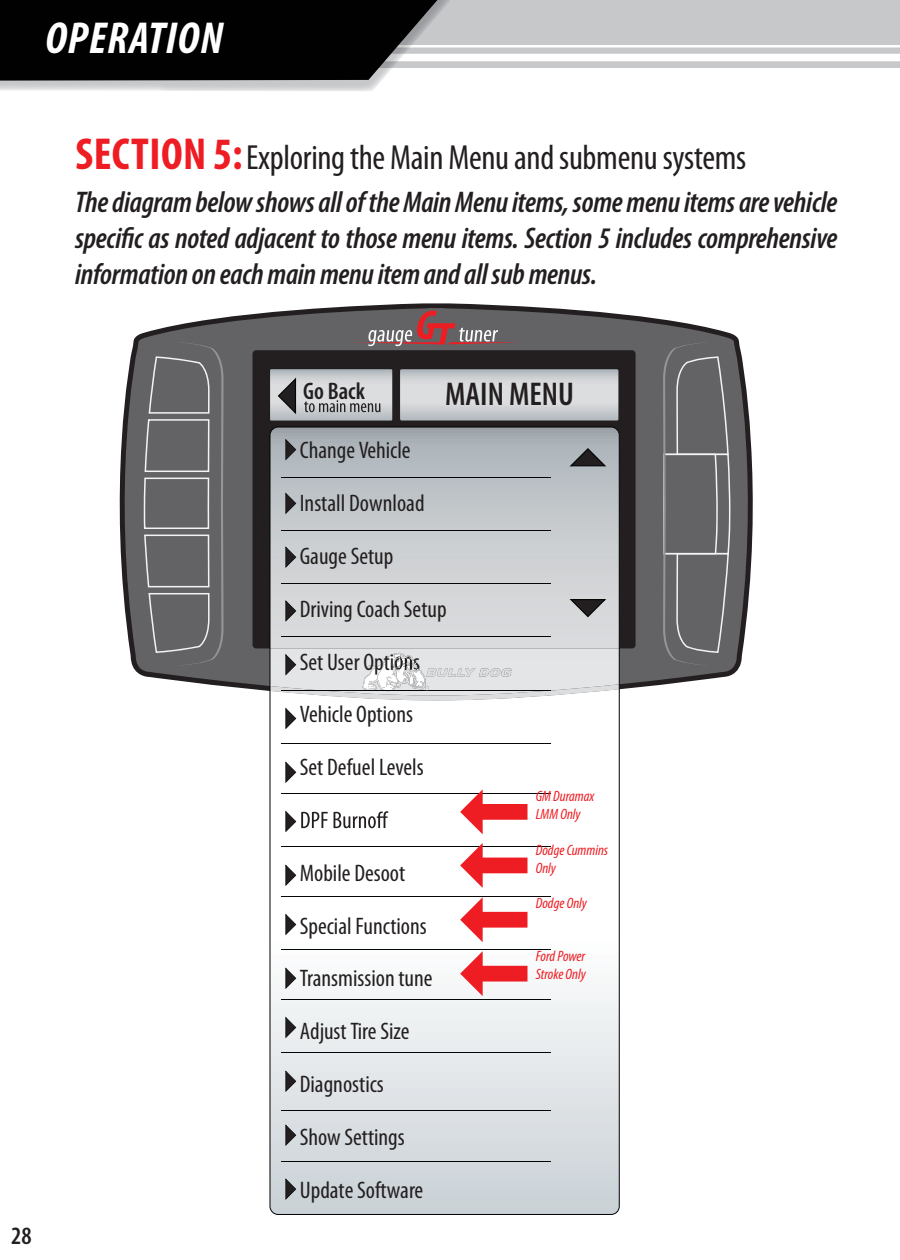
<style>
.page{position:relative;width:900px;height:1260px;background:#fff}
.page>*{position:absolute;margin:0;border:0;box-sizing:border-box;transform-origin:0 0}
.t1{font:italic 700 condensed 45px "Myriad Pro";letter-spacing:.02em;color:#fff}
.t2{font:condensed 35px "Myriad Pro";letter-spacing:-.01em;color:#231f20}
.t3{font:600 condensed 33px "Myriad Pro";color:#231f20}
.t4{font:italic 600 condensed 30px/36px "Myriad Pro";letter-spacing:-.01em;color:#231f20;text-align:justify}
.t5{font:600 condensed 25px "Myriad Pro";color:#231f20}
.t6{font:condensed 24px/52.8px "Myriad Pro";color:#231f20}
.t7{font:600 condensed 24px "Myriad Pro";color:#231f20}
.t8{font:italic condensed 15px/18px "Myriad Pro";color:#ee1d23}
.s1{font-weight:700;font-size:45px;color:#ee1d23}
</style>
<div class="page">
<div style="left:0;top:0;width:900px;height:68px;background:#c7c8ca"></div>
<div style="left:0;top:54px;width:900px;height:7px;background:#fff"></div>
<hr style="left:6px;top:45px;width:894px;height:3px;background:#fff">
<svg style="left:0;top:0;width:461px;height:91px;background:#323232"></svg>
<svg style="left:119px;top:308px;width:634px;height:383px;fill:#636366"></svg>
<div style="left:253px;top:350px;width:383px;height:298px;background:#231f20;border-radius:4px"></div>
<svg style="left:144px;top:342px;width:80px;height:324px;background:#6d6e70"></svg>
<svg style="left:663px;top:342px;width:68px;height:324px;background:#6c6c6f"></svg>
<svg style="left:352px;top:311px;width:170px;height:35px;background:#7d6669"></svg>
<svg style="left:269px;top:427px;width:351px;height:788px"></svg>
<svg style="left:400px;top:369px;width:219px;height:52px;background:#cbcdd0"></svg>
<hr style="left:281px;top:477px;width:270px;height:1px;background:#040504">
<hr style="left:281px;top:530px;width:270px;height:1px;background:#040504">
<hr style="left:281px;top:583px;width:270px;height:1px;background:#040504">
<hr style="left:281px;top:637px;width:270px;height:1px;background:#040504">
<hr style="left:281px;top:743px;width:270px;height:1px;background:#040504">
<svg style="left:334px;top:811px;width:54px;height:17px"></svg>
<svg style="left:570px;top:448px;width:36px;height:18px"></svg>
<svg style="left:570px;top:599px;width:36px;height:18px"></svg>
<svg style="left:285px;top:439px;width:11px;height:21px"></svg>
<svg style="left:285px;top:493px;width:11px;height:21px"></svg>
<svg style="left:285px;top:546px;width:11px;height:22px"></svg>
<svg style="left:285px;top:600px;width:11px;height:22px"></svg>
<svg style="left:270px;top:648px;width:349px;height:52px;background:#dddedf"></svg>
<svg style="left:285px;top:708px;width:11px;height:21px"></svg>
<svg style="left:285px;top:761px;width:11px;height:22px"></svg>
<hr style="left:281px;top:793px;width:270px;height:1px;background:#040504">
<hr style="left:281px;top:846px;width:270px;height:1px;background:#040504">
<svg style="left:285px;top:811px;width:43px;height:21px"></svg>
<svg style="left:285px;top:864px;width:11px;height:22px"></svg>
<hr style="left:281px;top:896px;width:270px;height:1px;background:#040504">
<hr style="left:281px;top:949px;width:270px;height:1px;background:#040504">
<svg style="left:285px;top:914px;width:11px;height:21px"></svg>
<svg style="left:285px;top:967px;width:11px;height:22px"></svg>
<hr style="left:281px;top:999px;width:270px;height:1px;background:#040504">
<hr style="left:281px;top:1052px;width:270px;height:1px;background:#040504">
<hr style="left:281px;top:1110px;width:270px;height:1px;background:#040504">
<hr style="left:281px;top:1161px;width:270px;height:1px;background:#040504">
<svg style="left:285px;top:1017px;width:11px;height:21px"></svg>
<svg style="left:285px;top:1070px;width:11px;height:22px"></svg>
<svg style="left:285px;top:1124px;width:11px;height:22px"></svg>
<svg style="left:285px;top:1178px;width:11px;height:22px"></svg>
<svg style="left:270px;top:369px;width:122px;height:52px;background:#babcbf"></svg>
<img style="left:394px;top:654px;width:24px;height:28px">
<svg style="left:460px;top:951px;width:68px;height:45px"></svg>
<svg style="left:460px;top:897px;width:68px;height:45px"></svg>
<svg style="left:460px;top:843px;width:68px;height:45px"></svg>
<svg style="left:460px;top:789px;width:68px;height:45px"></svg>
<h1 class="t1" style="left:45px;top:10px;width:179px">OPERATION</h1>
<p class="t2" style="left:75px;top:136px;width:672px"><span class="s1">SECTION 5:</span>Exploring the Main Menu and submenu systems</p>
<p class="t4" style="left:75px;top:185px;width:764px">The diagram below shows all of the Main Menu items, some menu items are vehicle specific as noted adjacent to those menu items. Section 5 includes comprehensive information on each main menu item and all sub menus.</p>
<p class="t5" style="left:11px;top:1222px;width:22px">28</p>
<p class="t7" style="left:303px;top:378px;width:63px">Go Back</p>
<h3 class="t3" style="left:445px;top:376px;width:130px">MAIN MENU</h3>
<p class="t6" style="left:300px;top:424px;width:126px">Change Vehicle<br>Install Download<br>Gauge Setup</p>
<p class="t6" style="left:300px;top:582px;width:148px">Driving Coach Setup<br>Set User Options<br>Vehicle Options<br>Set Defuel Levels</p>
<p class="t6" style="left:300px;top:846px;width:128px">Mobile Desoot<br>Special Functions</p>
<p class="t6" style="left:300px;top:952px;width:134px">Transmission tune<br>Adjust Tire Size</p>
<p class="t6" style="left:300px;top:1057px;width:86px">Diagnostics</p>
<p class="t6" style="left:300px;top:1110px;width:125px">Show Settings<br>Update Software</p>
<p class="t8" style="left:536px;top:786px;width:60px">GM Duramax<br>LMM Only</p>
<p class="t8" style="left:536px;top:841px;width:74px">Dodge Cummins<br>Only</p>
<p class="t8" style="left:536px;top:894px;width:53px">Dodge Only</p>
<p class="t8" style="left:536px;top:947px;width:52px">Ford Power<br>Stroke Only</p>
</div>
